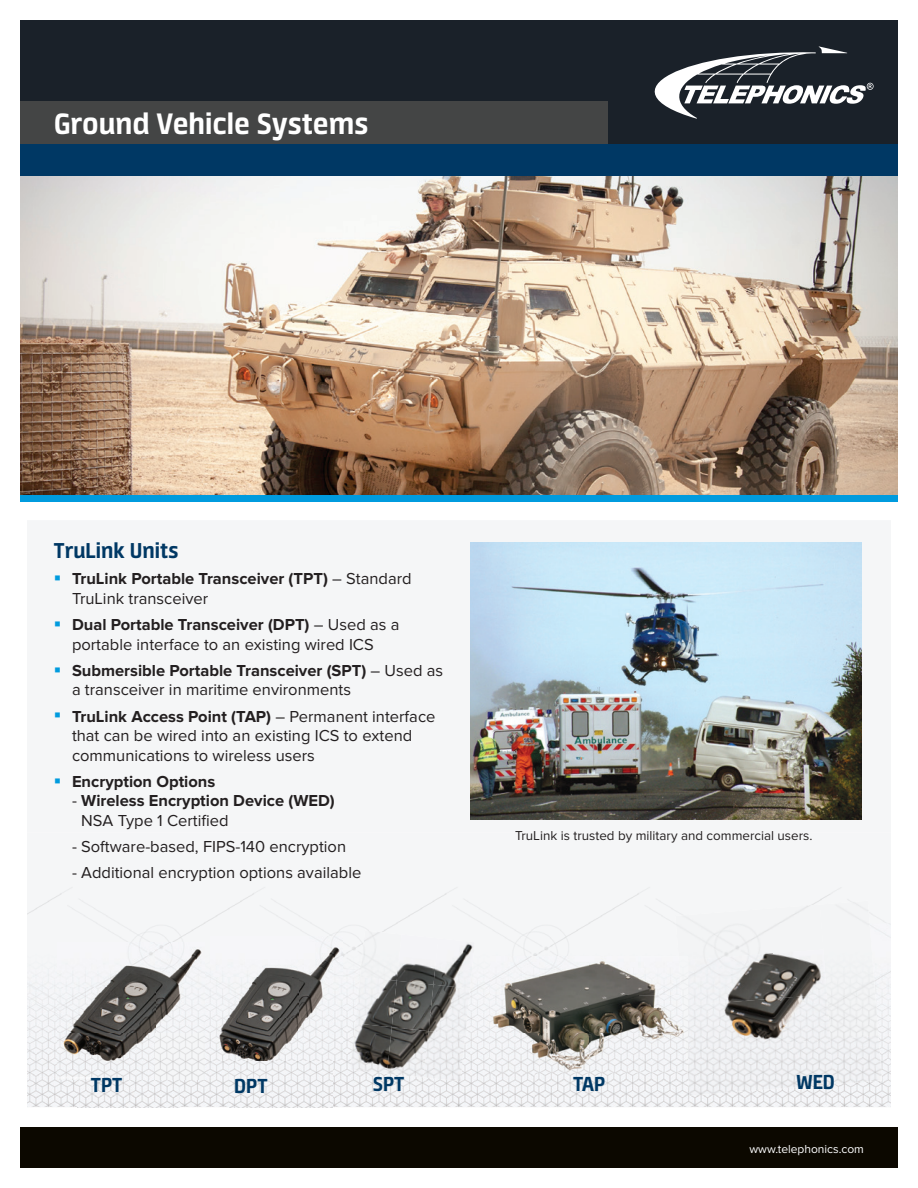
<style>
.page{position:relative;width:918px;height:1188px;background:#fff}
.page>*{position:absolute;margin:0;border:0;box-sizing:border-box;transform-origin:0 0}
.t1{font:700 33px "Neuron Angled";color:#fff}
.t2{font:700 24px "Neuron Angled";color:#003864}
.t3{font:700 22.65px "Neuron Angled";color:#003864}
.t4{font:16.5px/19.5px "Proxima Nova";color:#231f20}
.t5{font:700 16.5px/19.5px "Proxima Nova";color:#231f20}
.t6{font:16.5px "Wingdings";color:#009bde}
.t7{font:13.35px "Proxima Nova";color:#231f20}
.t8{font:12px "Proxima Nova";color:#fff}
.s1{color:#009bde}
.s2{font-weight:400}
.s3{font-weight:700}
</style>
<div class="page">
<div style="left:27px;top:886px;width:648px;height:83px;background:#f5f6f7"></div>
<div style="left:810px;top:886px;width:78px;height:37px;background:#f5f6f7"></div>
<img style="left:841px;top:923px;width:50px;height:184px">
<img style="left:27px;top:969px;width:50px;height:138px">
<img style="left:180px;top:969px;width:50px;height:138px">
<img style="left:332px;top:969px;width:50px;height:138px">
<img style="left:434px;top:969px;width:101px;height:138px">
<img style="left:230px;top:1060px;width:102px;height:47px">
<img style="left:77px;top:1080px;width:103px;height:27px">
<img style="left:382px;top:1074px;width:52px;height:33px">
<img style="left:535px;top:1072px;width:306px;height:35px">
<div style="left:20px;top:20px;width:878px;height:134px;background:#1a2129"></div>
<div style="left:20px;top:101px;width:588px;height:64px;background:#444545"></div>
<img style="left:20px;top:176px;width:878px;height:320px">
<div style="left:20px;top:496px;width:878px;height:6px;background:#009bde"></div>
<div style="left:20px;top:1127px;width:878px;height:41px;background:#0c0800"></div>
<div style="left:20px;top:144px;width:878px;height:32px;background:#003864"></div>
<img style="left:57px;top:942px;width:147px;height:138px">
<img style="left:210px;top:936px;width:133px;height:124px">
<div style="left:360px;top:931px;width:42px;height:46px;background:#f2f3f5"></div>
<img style="left:397px;top:934px;width:41px;height:47px">
<img style="left:433px;top:938px;width:42px;height:51px">
<img style="left:355px;top:977px;width:42px;height:46px">
<img style="left:392px;top:981px;width:42px;height:46px">
<img style="left:428px;top:985px;width:42px;height:50px">
<img style="left:350px;top:1023px;width:42px;height:51px">
<img style="left:387px;top:1027px;width:42px;height:50px">
<img style="left:424px;top:1031px;width:41px;height:50px">
<img style="left:820px;top:901px;width:58px;height:135px">
<img style="left:688px;top:949px;width:139px;height:45px">
<img style="left:688px;top:994px;width:142px;height:45px">
<img style="left:688px;top:1039px;width:146px;height:57px">
<img style="left:830px;top:1036px;width:52px;height:48px">
<img style="left:490px;top:957px;width:189px;height:38px">
<img style="left:490px;top:995px;width:192px;height:39px">
<img style="left:490px;top:1034px;width:195px;height:38px">
<img style="left:679px;top:957px;width:9px;height:38px">
<img style="left:682px;top:995px;width:6px;height:39px">
<img style="left:685px;top:1035px;width:3px;height:37px">
<img style="left:470px;top:542px;width:392px;height:278px">
<svg style="left:654px;top:46px;width:220px;height:73px"></svg>
<h2 class="t1" style="left:54px;top:105px;width:316px">Ground Vehicle Systems</h2>
<h3 class="t2" style="left:54px;top:537px;width:126px">TruLink Units</h3>
<p class="t5" style="left:72px;top:570px;width:341px;text-indent:-18px"><span class="s1">▪</span> TruLink Portable Transceiver (TPT) <span class="s2">– Standard<br>TruLink transceiver</span></p>
<p class="t4" style="left:54px;top:615px;width:347px;text-align:center"><span class="s1">▪</span> <span class="s3">Dual Portable Transceiver (DPT)</span> – Used as a portable interface to an existing wired ICS</p>
<p class="t4" style="left:72px;top:661px;width:373px;text-indent:-18px"><span class="s1">▪</span> <span class="s3">Submersible Portable Transceiver (SPT)</span> – Used as a transceiver in maritime environments</p>
<p class="t4" style="left:72px;top:707px;width:365px;text-indent:-18px"><span class="s1">▪</span> <span class="s3">TruLink Access Point (TAP)</span> – Permanent interface that can be wired into an existing ICS to extend communications to wireless users</p>
<p class="t6" style="left:54px;top:772px;width:9px">▪</p>
<p class="t5" style="left:72px;top:772px;width:145px">Encryption Options</p>
<p class="t5" style="left:81px;top:792px;width:255px;text-indent:-9px"><span class="s2">-</span> Wireless Encryption Device (WED)<br><span class="s2">NSA Type 1 Certifed</span></p>
<p class="t4" style="left:72px;top:837px;width:276px">- Software-based, FIPS-140 encryption</p>
<p class="t4" style="left:72px;top:863px;width:291px">- Additional encryption options available</p>
<p class="t7" style="left:515px;top:828px;width:299px">TruLink is trusted by military and commercial users.</p>
<p class="t3" style="left:91px;top:1072px;width:33px">TPT</p>
<p class="t3" style="left:234px;top:1073px;width:35px">DPT</p>
<p class="t3" style="left:373px;top:1072px;width:33px">SPT</p>
<p class="t3" style="left:573px;top:1071px;width:34px">TAP</p>
<p class="t3" style="left:797px;top:1069px;width:40px">WED</p>
<p class="t8" style="left:750px;top:1142px;width:116px">www.telephonics.com</p>
</div>
